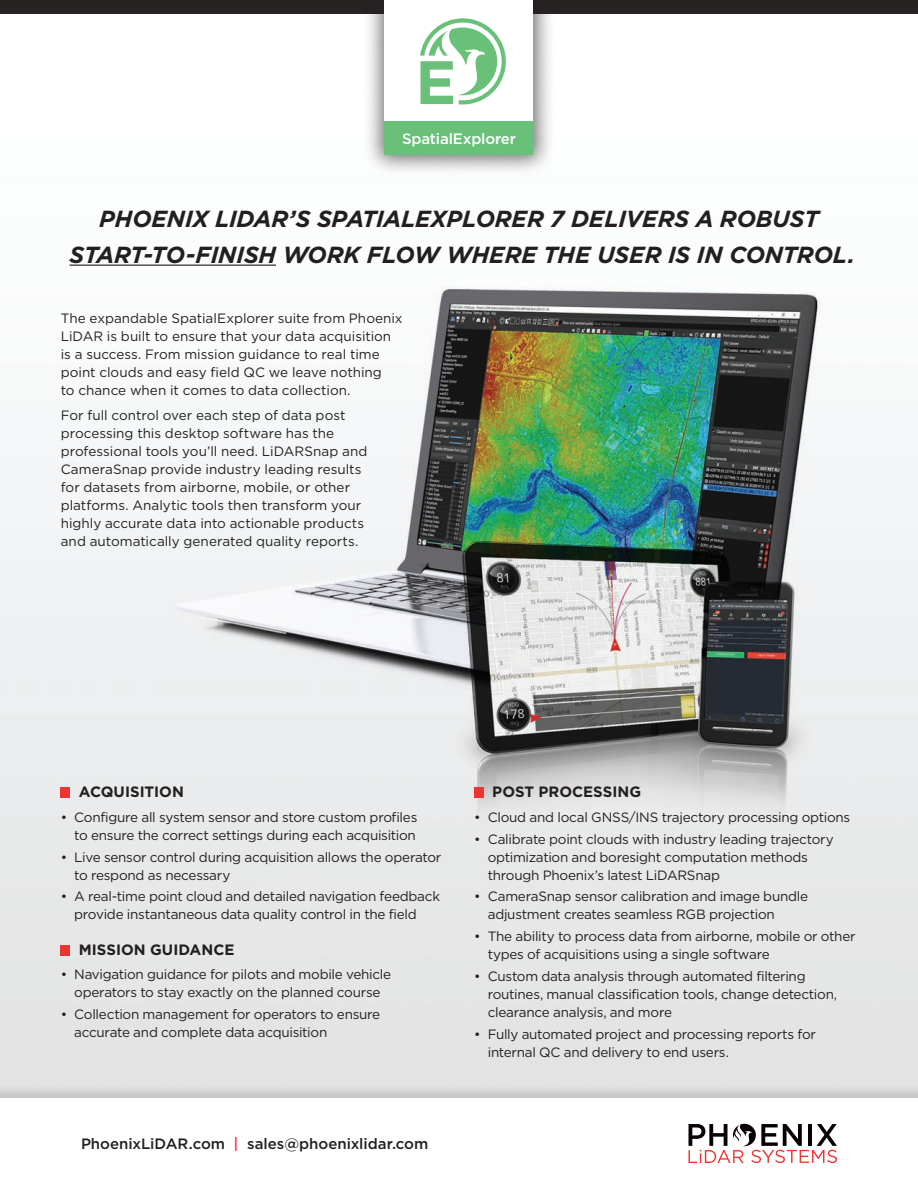
<style>
.page{position:relative;width:918px;height:1188px;background:#fff}
.page>*{position:absolute;margin:0;border:0;box-sizing:border-box;transform-origin:0 0}
.t1{font:italic 700 23.25px/36px "Gotham";letter-spacing:-.01em;color:#231f20;text-align:center}
.t2{font:700 15px "Gotham";color:#231f20}
.t3{font:500 15px "Gotham";color:#231f20}
.t4{font:500 15px "Gotham";letter-spacing:-.01em;color:#fff}
.t5{font:13.5px/18px "Gotham";letter-spacing:-.015em;color:#231f20}
.s1{color:#ee3433}
</style>
<div class="page">
<img style="left:0;top:264px;width:918px;height:820px">
<div style="left:0;top:1084px;width:918px;height:104px;background:#231f20;opacity:.15"></div>
<div style="left:0;top:1098px;width:918px;height:90px;background:#fff"></div>
<div style="left:0;top:0;width:918px;height:14px;background:#282323"></div>
<div style="left:61px;top:787px;width:9px;height:11px;background:#ee3433"></div>
<div style="left:61px;top:945px;width:9px;height:10px;background:#ee3433"></div>
<div style="left:474px;top:787px;width:9px;height:11px;background:#ee3433"></div>
<hr style="left:70px;top:265px;width:206px;height:1px;background:#231f20">
<div style="left:362px;top:0;width:194px;height:178px;background:#231f20;opacity:.64"></div>
<div style="left:385px;top:0;width:148px;height:148px;background:#fff"></div>
<div style="left:385px;top:122px;width:148px;height:33px;background:#68c079"></div>
<svg style="left:420px;top:18px;width:86px;height:86px"></svg>
<svg style="left:688px;top:1124px;width:149px;height:39px"></svg>
<p class="t4" style="left:402px;top:129px;width:115px">SpatialExplorer</p>
<h1 class="t1" style="left:70px;top:200px;width:787px">PHOENIX LIDAR’S SPATIALEXPLORER 7 DELIVERS A ROBUST<br>START-TO-FINISH WORK FLOW WHERE THE USER IS IN CONTROL.</h1>
<p class="t5" style="left:61px;top:309px;width:343px">The expandable SpatialExplorer suite from Phoenix LiDAR is built to ensure that your data acquisition is a success. From mission guidance to real time point clouds and easy field QC we leave nothing<br>to chance when it comes to data collection.</p>
<p class="t5" style="left:61px;top:406px;width:308px">For full control over each step of data post processing this desktop software has the professional tools you’ll need. LiDARSnap and CameraSnap provide industry leading results for datasets from airborne, mobile, or other platforms. Analytic tools then transform your highly accurate data into actionable products and automatically generated quality reports.</p>
<p class="t2" style="left:79px;top:782px;width:107px">ACQUISITION</p>
<p class="t5" style="left:61px;top:808px;width:358px;text-align:right">• Configure all system sensor and store custom profiles to ensure the correct settings during each acquisition</p>
<p class="t5" style="left:74px;top:848px;width:369px;text-indent:-14px">• Live sensor control during acquisition allows the operator to respond as necessary</p>
<p class="t5" style="left:74px;top:887px;width:367px;text-indent:-14px">• A real-time point cloud and detailed navigation feedback provide instantaneous data quality control in the field</p>
<p class="t2" style="left:79px;top:939px;width:157px">MISSION GUIDANCE</p>
<p class="t5" style="left:61px;top:965px;width:332px;text-align:center">• Navigation guidance for pilots and mobile vehicle operators to stay exactly on the planned course</p>
<p class="t5" style="left:74px;top:1005px;width:308px;text-indent:-14px">• Collection management for operators to ensure accurate and complete data acquisition</p>
<p class="t3" style="left:81px;top:1134px;width:349px">PhoenixLiDAR.com <span class="s1">|</span> sales@phoenixlidar.com</p>
<p class="t2" style="left:492px;top:782px;width:151px">POST PROCESSING</p>
<p class="t5" style="left:474px;top:808px;width:378px">• Cloud and local GNSS/INS trajectory processing options</p>
<p class="t5" style="left:488px;top:830px;width:347px;text-indent:-14px">• Calibrate point clouds with industry leading trajectory optimization and boresight computation methods through Phoenix’s latest LiDARSnap</p>
<p class="t5" style="left:488px;top:887px;width:322px;text-indent:-14px">• CameraSnap sensor calibration and image bundle adjustment creates seamless RGB projection</p>
<p class="t5" style="left:488px;top:927px;width:369px;text-indent:-14px">• The ability to process data from airborne, mobile or other types of acquisitions using a single software</p>
<p class="t5" style="left:488px;top:967px;width:351px;text-indent:-14px">• Custom data analysis through automated filtering routines, manual classification tools, change detection, clearance analysis, and more</p>
<p class="t5" style="left:488px;top:1025px;width:330px;text-indent:-14px">• Fully automated project and processing reports for internal QC and delivery to end users.</p>
</div>
